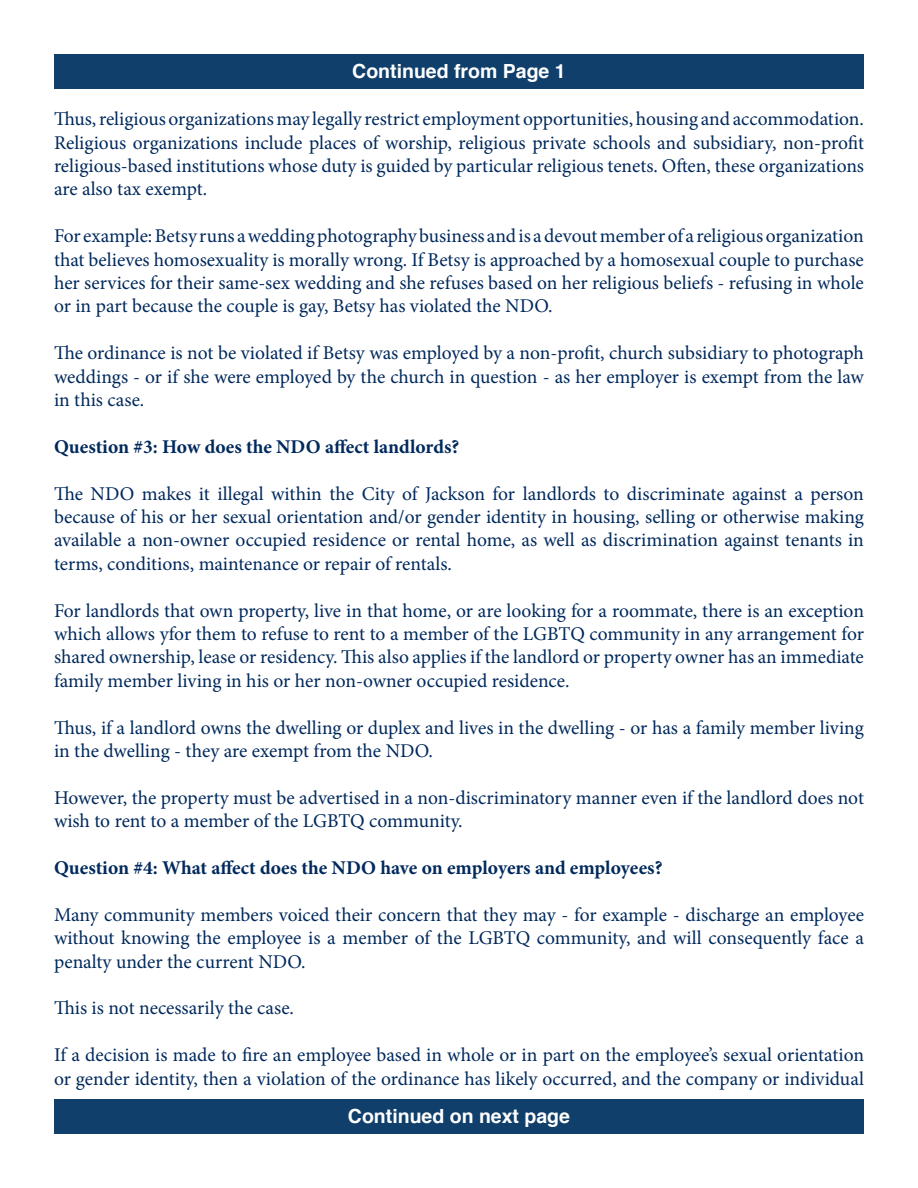
<style>
.page{position:relative;width:918px;height:1188px;background:#fff}
.page>*{position:absolute;margin:0;border:0;box-sizing:border-box;transform-origin:0 0}
.t1{font:19.5px/23.4px "Minion Pro";color:#00295c;text-align:justify}
.t2{font:700 19.5px "Minion Pro";color:#00295c}
.t3{font:700 19.5px "Helvetica";color:#fff}
</style>
<div class="page">
<div style="left:54px;top:54px;width:810px;height:35px;background:#103f6b"></div>
<div style="left:54px;top:1099px;width:810px;height:35px;background:#103f6b"></div>
<p class="t3" style="left:352px;top:55px;width:215px">Continued from Page 1</p>
<p class="t1" style="left:54px;top:107px;width:812px">Thus, religious organizations may legally restrict employment opportunities, housing and accommodation.<br>Religious organizations include places of worship, religious private schools and subsidiary, non-profit religious-based institutions whose duty is guided by particular religious tenets. Often, these organizations are also tax exempt.</p>
<p class="t1" style="left:54px;top:224px;width:811px">For example: Betsy runs a wedding photography business and is a devout member of a religious organization that believes homosexuality is morally wrong. If Betsy is approached by a homosexual couple to purchase her services for their same-sex wedding and she refuses based on her religious beliefs - refusing in whole or in part because the couple is gay, Betsy has violated the NDO.</p>
<p class="t1" style="left:54px;top:341px;width:812px">The ordinance is not be violated if Betsy was employed by a non-profit, church subsidiary to photograph weddings - or if she were employed by the church in question - as her employer is exempt from the law in this case.</p>
<p class="t2" style="left:54px;top:433px;width:407px">Question #3: How does the NDO affect landlords?</p>
<p class="t1" style="left:54px;top:482px;width:811px">The NDO makes it illegal within the City of Jackson for landlords to discriminate against a person because of his or her sexual orientation and/or gender identity in housing, selling or otherwise making available a non-owner occupied residence or rental home, as well as discrimination against tenants in terms, conditions, maintenance or repair of rentals.</p>
<p class="t1" style="left:54px;top:599px;width:812px">For landlords that own property, live in that home, or are looking for a roommate, there is an exception which allows yfor them to refuse to rent to a member of the LGBTQ community in any arrangement for shared ownership, lease or residency. This also applies if the landlord or property owner has an immediate family member living in his or her non-owner occupied residence.</p>
<p class="t1" style="left:54px;top:716px;width:811px">Thus, if a landlord owns the dwelling or duplex and lives in the dwelling - or has a family member living in the dwelling - they are exempt from the NDO.</p>
<p class="t1" style="left:54px;top:786px;width:811px">However, the property must be advertised in a non-discriminatory manner even if the landlord does not wish to rent to a member of the LGBTQ community.</p>
<p class="t2" style="left:54px;top:854px;width:610px">Question #4: What affect does the NDO have on employers and employees?</p>
<p class="t1" style="left:54px;top:903px;width:812px">Many community members voiced their concern that they may - for example - discharge an employee without knowing the employee is a member of the LGBTQ community, and will consequently face a penalty under the current NDO.</p>
<p class="t1" style="left:54px;top:997px;width:242px">This is not necessarily the case.</p>
<p class="t1" style="left:54px;top:1043px;width:812px">If a decision is made to fire an employee based in whole or in part on the employee’s sexual orientation or gender identity, then a violation of the ordinance has likely occurred, and the company or individual</p>
<p class="t3" style="left:348px;top:1100px;width:224px">Continued on next page</p>
</div>
